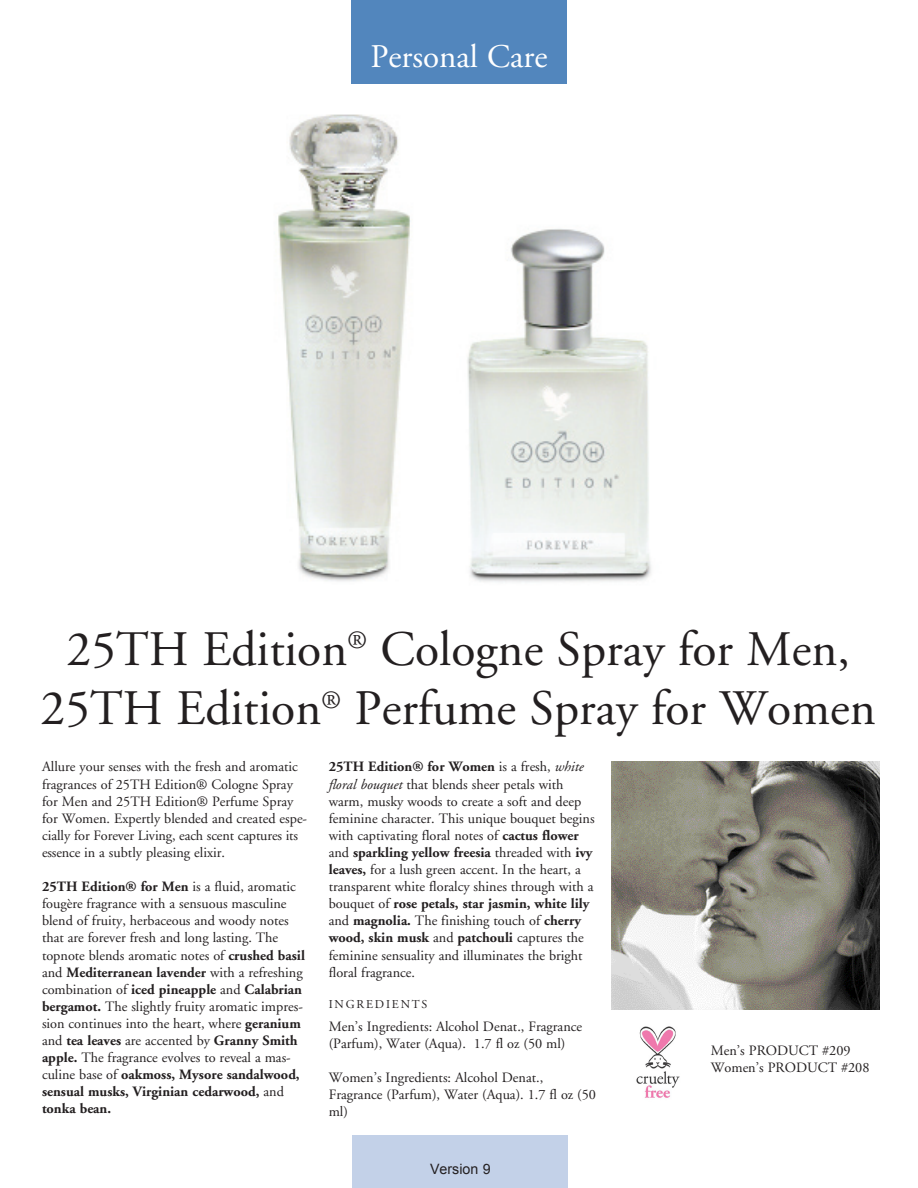
<style>
.page{position:relative;width:918px;height:1188px;background:#fff}
.page>*{position:absolute;margin:0;border:0;box-sizing:border-box;transform-origin:0 0}
.t1{font:49.5px "Adobe Garamond";color:#231f20}
.t2{font:33px "Adobe Garamond";color:#fff}
.t3{font:14.25px/17.1px "Adobe Garamond";color:#231f20}
.t4{font:14.25px "Arial";color:#231f20}
.t5{font:12px "Adobe Garamond";letter-spacing:.15em;color:#231f20}
.s1{font-weight:700}
.s2{font-style:italic}
</style>
<div class="page">
<img style="left:278px;top:114px;width:132px;height:467px">
<img style="left:467px;top:229px;width:184px;height:353px">
<img style="left:612px;top:761px;width:267px;height:248px">
<div style="left:351px;top:0;width:216px;height:83px;background:#5286bd"></div>
<div style="left:352px;top:1136px;width:216px;height:52px;background:#c3d1e8"></div>
<img style="left:636px;top:1026px;width:44px;height:72px">
<p class="t2" style="left:370px;top:39px;width:179px">Personal Care</p>
<p class="t1" style="left:67px;top:623px;width:785px">25TH Edition<sup>®</sup> Cologne Spray for Men,</p>
<p class="t1" style="left:41px;top:682px;width:837px">25TH Edition<sup>®</sup> Perfume Spray for Women</p>
<p class="t3" style="left:42px;top:759px;width:267px">Allure your senses with the fresh and aromatic fragrances of 25TH Edition® Cologne Spray for Men and 25TH Edition® Perfume Spray for Women. Expertly blended and created espe&shy;cially for Forever Living, each scent captures its essence in a subtly pleasing elixir.</p>
<p class="t3" style="left:42px;top:878px;width:264px"><span class="s1">25TH Edition® for Men</span> is a fluid, aromatic fougère fragrance with a sensuous masculine blend of fruity, herbaceous and woody notes that are forever fresh and long lasting. The topnote blends aromatic notes of <span class="s1">crushed basil </span>and <span class="s1">Mediterranean lavender</span> with a refreshing combination of <span class="s1">iced pineapple</span> and <span class="s1">Calabrian bergamot.</span> The slightly fruity aromatic impres&shy;sion continues into the heart, where <span class="s1">geranium </span>and <span class="s1">tea leaves</span> are accented by <span class="s1">Granny Smith apple.</span> The fragrance evolves to reveal a mas&shy;culine base of <span class="s1">oakmoss, Mysore sandalwood, sensual musks, Virginian cedarwood,</span> and <span class="s1">tonka bean.</span></p>
<p class="t3" style="left:329px;top:759px;width:267px"><span class="s1">25TH Edition® for Women</span> is a fresh, <span class="s2">white floral bouquet</span> that blends sheer petals with warm, musky woods to create a soft and deep feminine character. This unique bouquet begins with captivating floral notes of <span class="s1">cactus flower </span>and <span class="s1">sparkling yellow freesia</span> threaded with <span class="s1">ivy leaves,</span> for a lush green accent. In the heart, a transparent white floralcy shines through with a bouquet of <span class="s1">rose petals, star jasmin, white lily </span>and <span class="s1">magnolia.</span> The finishing touch of <span class="s1">cherry wood, skin musk</span> and <span class="s1">patchouli</span> captures the feminine sensuality and illuminates the bright floral fragrance.</p>
<p class="t5" style="left:329px;top:998px;width:100px">INGREDIENTS</p>
<p class="t3" style="left:329px;top:1018px;width:255px">Men’s Ingredients: Alcohol Denat., Fragrance (Parfum), Water (Aqua). 1.7 fl oz (50 ml)</p>
<p class="t3" style="left:329px;top:1069px;width:269px">Women’s Ingredients: Alcohol Denat.,<br>Fragrance (Parfum), Water (Aqua). 1.7 fl oz (50 ml)</p>
<p class="t3" style="left:711px;top:1042px;width:141px">Men’s PRODUCT #209</p>
<p class="t3" style="left:711px;top:1060px;width:160px">Women’s PRODUCT #208</p>
<p class="t4" style="left:430px;top:1160px;width:62px">Version 9</p>
</div>
